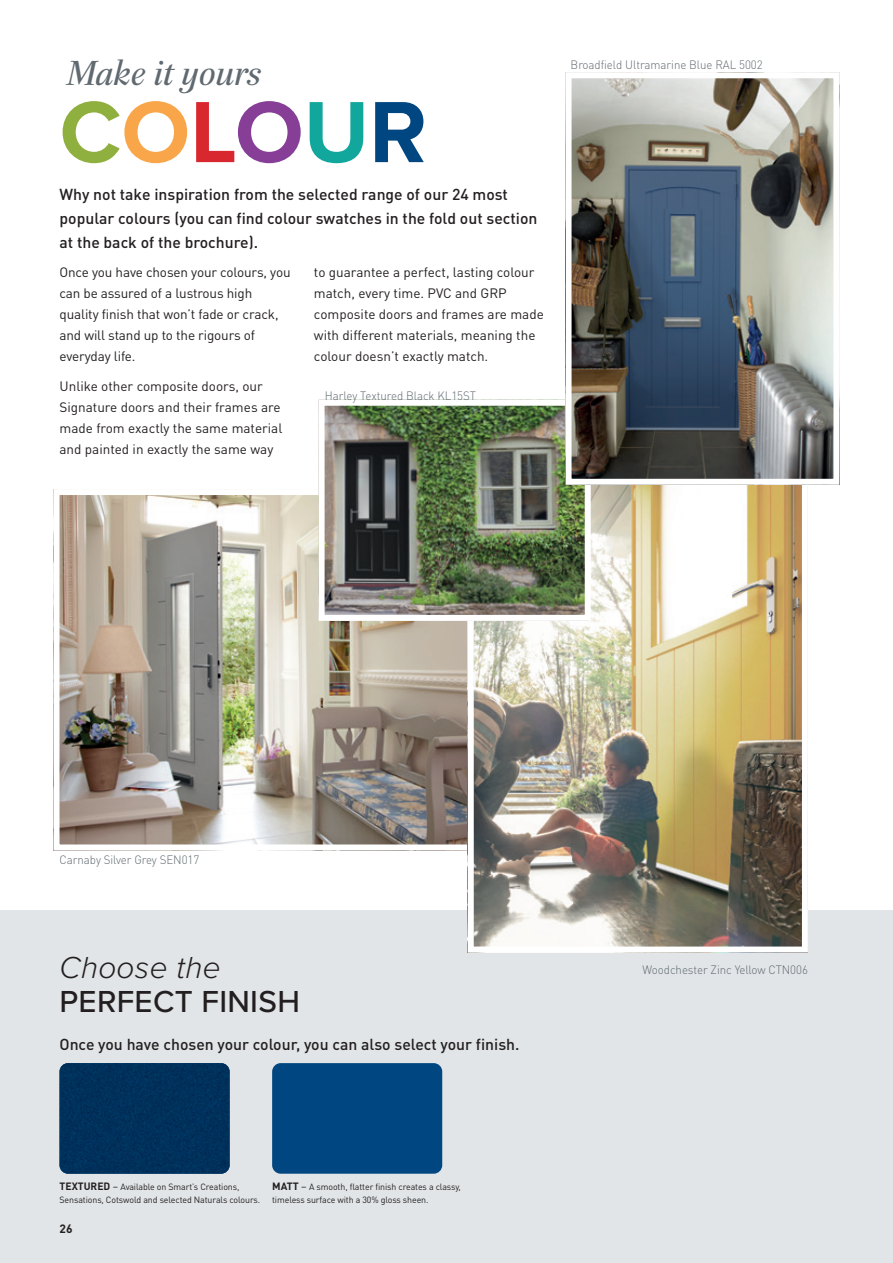
<style>
.page{position:relative;width:893px;height:1263px;background:#fff}
.page>*{position:absolute;margin:0;border:0;box-sizing:border-box;transform-origin:0 0}
.t1{font:700 90px "Proxima Nova";color:#8faf3e}
.t2{font:italic 34.5px "Paperback 48";letter-spacing:.02em;color:#5f696f}
.t3{font:500 31.5px "Proxima Nova";letter-spacing:.01em;color:#231f20}
.t4{font:italic 300 31.5px "Proxima Nova";letter-spacing:.01em;color:#231f20}
.t5{font:500 15.75px/24px "DIN Pro";color:#231f20}
.t6{font:13.5px/21px "DIN Pro";color:#231f20}
.t7{font:300 12px "DIN Pro";letter-spacing:-.005em;color:#5f696f;scale:.96 1}
.t8{font:700 12px "DIN Pro";color:#231f20}
.t9{font:9px/13.5px "DIN Pro";letter-spacing:-.01em;color:#231f20}
.s1{color:#f9a64a}
.s2{color:#d8272e}
.s3{color:#873e97}
.s4{color:#12a79d}
.s5{color:#004680}
.s6{font-weight:700;font-size:10.5px}
.s7{font-size:10.5px}
</style>
<div class="page">
<div style="left:0;top:910px;width:893px;height:353px;background:#e1e5e7"></div>
<img style="left:61px;top:496px;width:407px;height:347px">
<div style="left:54px;top:489px;width:489px;height:361px;border:6px solid #fff"></div>
<img style="left:475px;top:485px;width:326px;height:460px">
<div style="left:468px;top:468px;width:340px;height:484px;border:6px solid #fff"></div>
<img style="left:326px;top:407px;width:258px;height:207px">
<div style="left:319px;top:400px;width:272px;height:221px;border:6px solid #fff"></div>
<img style="left:573px;top:79px;width:259px;height:399px">
<div style="left:566px;top:72px;width:273px;height:413px;border:6px solid #fff"></div>
<div style="left:272px;top:1063px;width:170px;height:111px;background:#004680;border-radius:9px"></div>
<div style="left:60px;top:1063px;width:170px;height:111px;background:#00315c"></div>
<h2 class="t2" style="left:68px;top:53px;width:195px">Make it yours</h2>
<h1 class="t1" style="left:60px;top:65px;width:369px">C<span class="s1">O</span><span class="s2">L</span><span class="s3">O</span><span class="s4">U</span><span class="s5">R</span></h1>
<p class="t5" style="left:60px;top:181px;width:479px">Why not take inspiration from the selected range of our 24 most popular colours (you can find colour swatches in the fold out section at the back of the brochure).</p>
<p class="t6" style="left:60px;top:261px;width:233px">Once you have chosen your colours, you can be assured of a lustrous high quality finish that won’t fade or crack, and will stand up to the rigours of everyday life.</p>
<p class="t6" style="left:60px;top:375px;width:224px">Unlike other composite doors, our Signature doors and their frames are made from exactly the same material and painted in exactly the same way</p>
<p class="t6" style="left:314px;top:261px;width:231px">to guarantee a perfect, lasting colour match, every time. PVC and GRP composite doors and frames are made with different materials, meaning the colour doesn’t exactly match.</p>
<p class="t7" style="left:325px;top:387px;width:159px">Harley Textured Black KL15ST</p>
<p class="t7" style="left:571px;top:56px;width:202px">Broadfield Ultramarine Blue RAL 5002</p>
<p class="t7" style="left:60px;top:852px;width:147px">Carnaby Silver Grey SEN017</p>
<h3 class="t4" style="left:60px;top:943px;width:162px">Choose the</h3>
<h3 class="t3" style="left:60px;top:978px;width:242px">PERFECT FINISH</h3>
<p class="t5" style="left:60px;top:1031px;width:461px">Once you have chosen your colour, you can also select your finish.</p>
<p class="t9" style="left:60px;top:1179px;width:202px"><span class="s6">TEXTURED</span> <span class="s7">–</span> Available on Smart’s Creations,<br>Sensations, Cotswold and selected Naturals colours.</p>
<p class="t9" style="left:272px;top:1179px;width:190px"><span class="s6">MATT</span> <span class="s7">–</span> A smooth, flatter finish creates a classy, timeless surface with a 30% gloss sheen.</p>
<p class="t8" style="left:60px;top:1221px;width:15px">26</p>
<p class="t7" style="left:643px;top:961px;width:174px">Woodchester Zinc Yellow CTN006</p>
</div>
